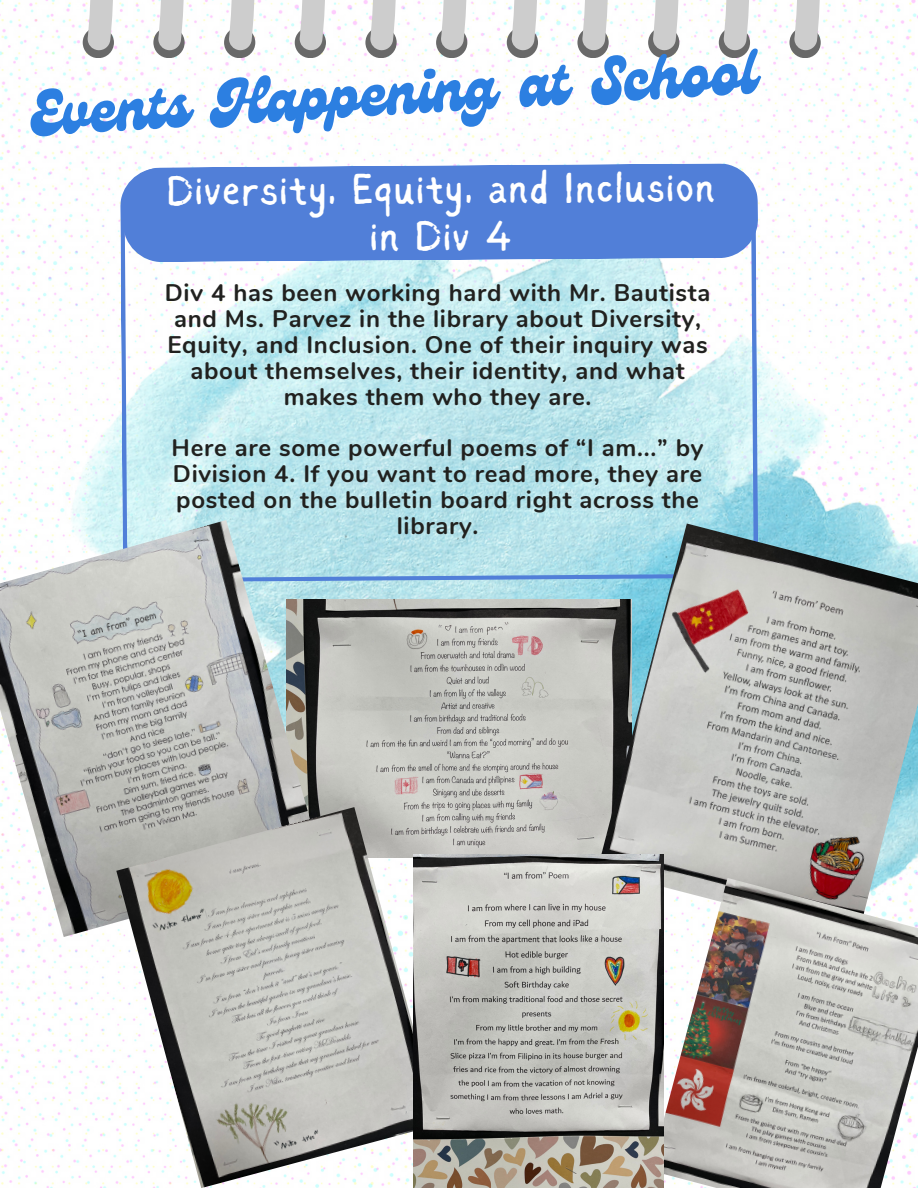
<style>
.page{position:relative;width:918px;height:1188px;background:#fff}
.page>*{position:absolute;margin:0;border:0;box-sizing:border-box;transform-origin:0 0}
.t1{font:62.7px "Genty";color:#2c7fe1}
.t2{font:43.05px/47.2px "Sigher";letter-spacing:.025em;color:#fff;text-align:center}
.t3{font:700 24px/25.8px "Nunito";letter-spacing:.03em;color:#21211f;text-align:center}
</style>
<div class="page">
<img style="left:0;top:0;width:918px;height:1188px">
<img style="left:44px;top:201px;width:874px;height:399px">
<div style="left:789px;top:27px;width:32px;height:31px;background:#696969;border-radius:50%"></div>
<svg style="left:794px;top:0;width:26px;height:51px"></svg>
<div style="left:719px;top:27px;width:31px;height:31px;background:#696969;border-radius:50%"></div>
<svg style="left:724px;top:0;width:25px;height:51px"></svg>
<div style="left:648px;top:27px;width:31px;height:31px;background:#696969;border-radius:50%"></div>
<svg style="left:653px;top:0;width:26px;height:51px"></svg>
<div style="left:577px;top:27px;width:32px;height:31px;background:#696969;border-radius:50%"></div>
<svg style="left:582px;top:0;width:26px;height:51px"></svg>
<div style="left:507px;top:27px;width:31px;height:31px;background:#696969;border-radius:50%"></div>
<svg style="left:512px;top:0;width:25px;height:51px"></svg>
<div style="left:436px;top:27px;width:31px;height:31px;background:#696969;border-radius:50%"></div>
<svg style="left:441px;top:0;width:26px;height:51px"></svg>
<div style="left:365px;top:27px;width:32px;height:31px;background:#696969;border-radius:50%"></div>
<svg style="left:370px;top:0;width:26px;height:51px"></svg>
<div style="left:295px;top:27px;width:31px;height:31px;background:#696969;border-radius:50%"></div>
<svg style="left:300px;top:0;width:25px;height:51px"></svg>
<div style="left:224px;top:27px;width:31px;height:31px;background:#696969;border-radius:50%"></div>
<svg style="left:229px;top:0;width:25px;height:51px"></svg>
<div style="left:153px;top:27px;width:32px;height:31px;background:#696969;border-radius:50%"></div>
<svg style="left:158px;top:0;width:26px;height:51px"></svg>
<div style="left:83px;top:27px;width:31px;height:31px;background:#696969;border-radius:50%"></div>
<svg style="left:88px;top:0;width:25px;height:51px"></svg>
<svg style="left:120px;top:164px;width:638px;height:418px"></svg>
<div style="left:123px;top:163px;width:635px;height:99px;background:#517fd8"></div>
<img style="left:323px;top:600px;width:274px;height:255px">
<img style="left:597px;top:524px;width:321px;height:354px">
<img style="left:0;top:520px;width:323px;height:417px">
<img style="left:116px;top:807px;width:323px;height:381px">
<img style="left:663px;top:878px;width:255px;height:310px">
<img style="left:413px;top:855px;width:250px;height:333px">
<p class="t1" style="left:27px;top:76px;width:730px;rotate:-3deg">Events Happening at School</p>
<p class="t2" style="left:166px;top:168px;width:550px">Diversity, Equity, and Inclusion in Div 4</p>
<p class="t3" style="left:165px;top:280px;width:547px">Div 4 has been working hard with Mr. Bautista and Ms. Parvez in the library about Diversity, Equity, and Inclusion. One of their inquiry was about themselves, their identity, and what makes them who they are.</p>
<p class="t3" style="left:172px;top:436px;width:533px">Here are some powerful poems of “I am...” by Division 4. If you want to read more, they are posted on the bulletin board right across the library.</p>
</div>
